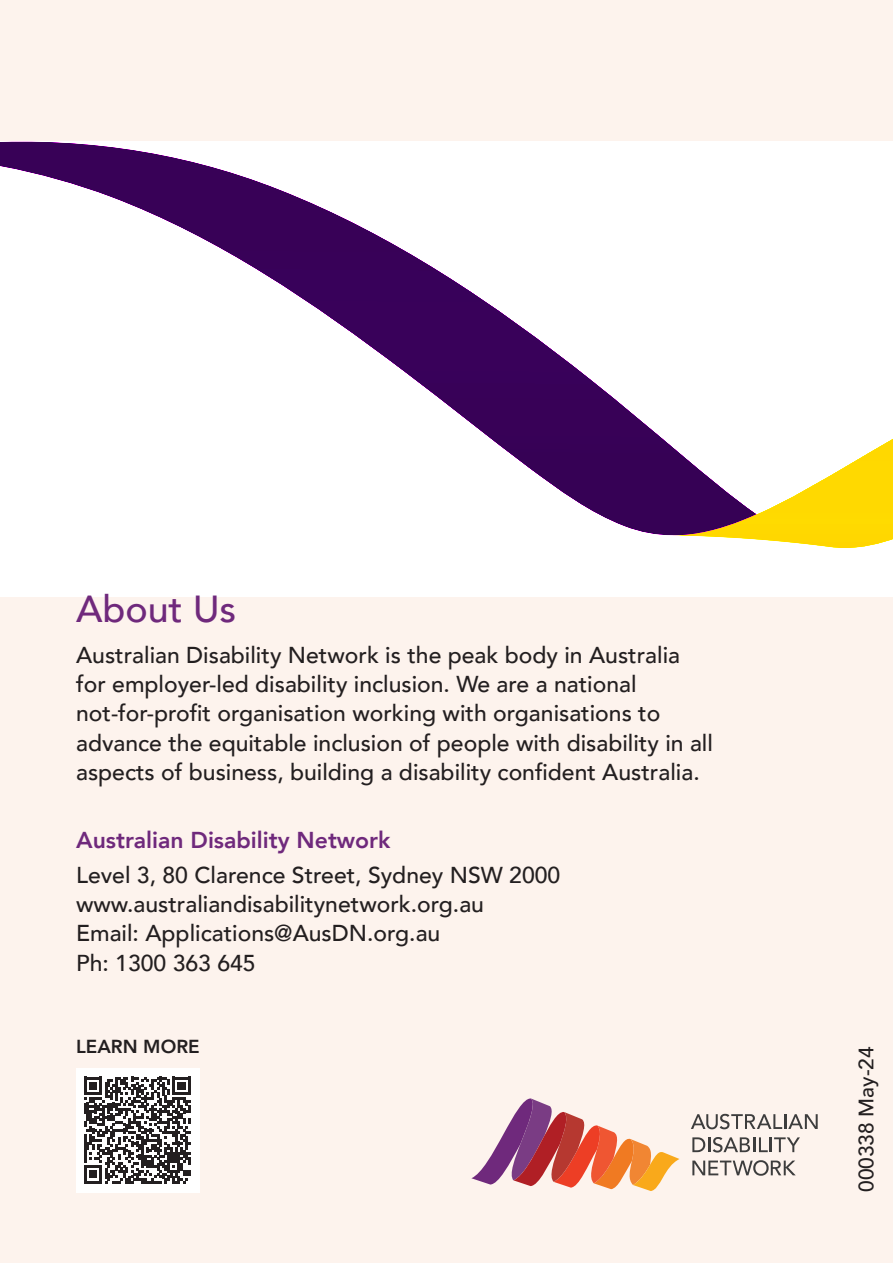
<style>
.page{position:relative;width:893px;height:1263px;background:#fdf3ed}
.page>*{position:absolute;margin:0;border:0;box-sizing:border-box;transform-origin:0 0}
.t1{font:500 37.65px "Avenir";color:#6f297c}
.t2{font:500 22.95px/29.2px "Avenir";color:#231f20}
.t3{font:800 22.95px "Avenir";color:#6f297c}
.t4{font:500 20.85px "Avenir";color:#231f20}
.t5{font:800 18.75px "Avenir";color:#231f20}
</style>
<div class="page">
<svg style="left:673px;top:338px;width:220px;height:214px"></svg>
<svg style="left:0;top:141px;width:757px;height:394px"></svg>
<div style="left:76px;top:1069px;width:123px;height:124px;background:#fff"></div>
<svg style="left:84px;top:1077px;width:107px;height:106px"></svg>
<svg style="left:691px;top:1114px;width:127px;height:15px"></svg>
<svg style="left:692px;top:1137px;width:108px;height:15px"></svg>
<svg style="left:692px;top:1160px;width:104px;height:16px"></svg>
<svg style="left:471px;top:1098px;width:208px;height:93px"></svg>
<p class="t1" style="left:76px;top:576px;width:162px">About Us</p>
<p class="t2" style="left:76px;top:639px;width:638px">Australian Disability Network is the peak body in Australia for employer-led disability inclusion. We are a national not-for-profit organisation working with organisations to advance the equitable inclusion of people with disability in all aspects of business, building a disability confident Australia.</p>
<p class="t3" style="left:76px;top:822px;width:316px">Australian Disability Network</p>
<p class="t2" style="left:76px;top:859px;width:486px">Level 3, 80 Clarence Street, Sydney NSW 2000</p>
<p class="t2" style="left:76px;top:888px;width:409px">www.australiandisabilitynetwork.org.au</p>
<p class="t2" style="left:76px;top:917px;width:366px">Email: Applications@AusDN.org.au</p>
<p class="t2" style="left:76px;top:947px;width:181px">Ph: 1300 363 645</p>
<p class="t5" style="left:76px;top:1032px;width:125px">LEARN MORE</p>
<p class="t4" style="left:848px;top:1192px;width:147px;rotate:-90deg">000338 May-24</p>
</div>
